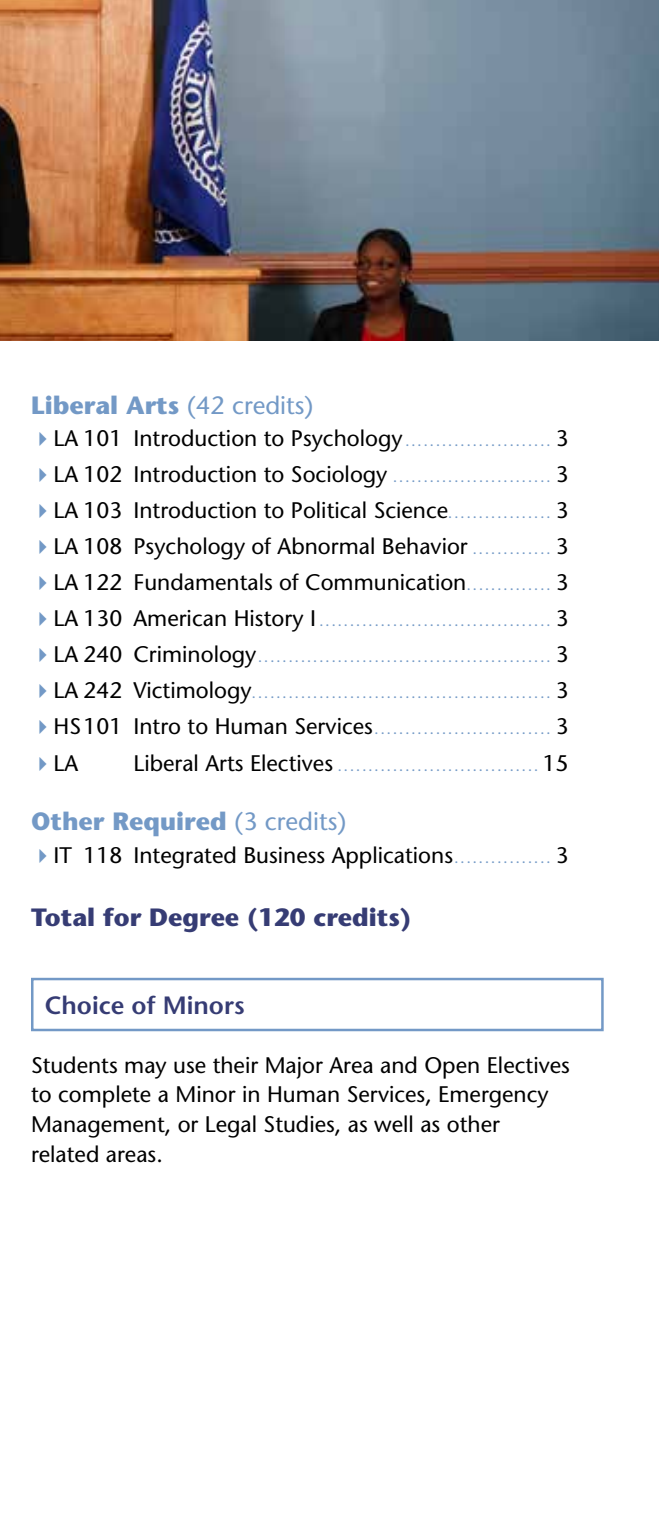
<style>
.page{position:relative;width:659px;height:1530px;background:#fff}
.page>*{position:absolute;margin:0;border:0;box-sizing:border-box;transform-origin:0 0}
.t1{font:700 25px "Stone Sans";color:#7399c6}
.t2{font:700 25px "Stone Sans";color:#363c74}
.t3{font:600 25px "Stone Sans";color:#363c74}
.t4{font:22.5px/30px "Stone Sans";color:#000}
.t5{font:15px "Stone Sans";color:#7399c6}
.s1{font-weight:400}
.s2{color:#7399c6}
.s3{font-size:15px;color:#7399c6}
.s4{font-size:22.5px;color:#000}
</style>
<div class="page">
<div style="left:31px;top:978px;width:573px;height:53px;border:2px solid #7399c6"></div>
<img style="left:0;top:0;width:659px;height:340px">
<p class="t1" style="left:31px;top:390px;width:284px">Liberal Arts <span class="s1">(42 credits)</span></p>
<p class="t4" style="left:31px;top:424px;width:539px"><span class="s2">✔</span>LA101 Introduction to Psychology<span class="s3">........................</span> 3</p>
<p class="t4" style="left:31px;top:460px;width:539px"><span class="s2">✔</span>LA102 Introduction to Sociology <span class="s3">..........................</span> 3</p>
<p class="t4" style="left:31px;top:496px;width:539px"><span class="s2">✔</span>LA 103 Introduction to Political Science<span class="s3">.................</span> 3</p>
<p class="t4" style="left:31px;top:531px;width:539px"><span class="s2">✔</span>LA 108 Psychology of Abnormal Behavior <span class="s3">.............</span> 3</p>
<p class="t4" style="left:31px;top:567px;width:539px"><span class="s2">✔</span>LA 122 Fundamentals of Communication<span class="s3">..............</span> 3</p>
<p class="t5" style="left:31px;top:611px;width:539px">✔<span class="s4">LA130 American History I</span>...................................... <span class="s4">3</span></p>
<p class="t5" style="left:31px;top:647px;width:539px">✔<span class="s4">LA240 Criminology</span>................................................ <span class="s4">3</span></p>
<p class="t5" style="left:31px;top:683px;width:539px">✔<span class="s4">LA242 Victimology</span>................................................. <span class="s4">3</span></p>
<p class="t5" style="left:31px;top:719px;width:539px">✔<span class="s4">HS101 Intro to Human Services</span>............................. <span class="s4">3</span></p>
<p class="t4" style="left:31px;top:748px;width:49px"><span class="s2">✔</span>LA</p>
<p class="t5" style="left:134px;top:756px;width:436px"><span class="s4">Liberal Arts Electives</span> ................................. <span class="s4">15</span></p>
<p class="t1" style="left:31px;top:807px;width:317px">Other Required <span class="s1">(3 credits)</span></p>
<p class="t4" style="left:31px;top:840px;width:539px"><span class="s2">✔</span>IT 118 Integrated Business Applications<span class="s3">................</span> 3</p>
<p class="t2" style="left:31px;top:903px;width:382px">Total for Degree (120 credits)</p>
<p class="t3" style="left:45px;top:990px;width:201px">Choice of Minors</p>
<p class="t4" style="left:31px;top:1050px;width:540px">Students may use their Major Area and Open Electives to complete a Minor in Human Services, Emergency Management, or Legal Studies, as well as other related areas.</p>
</div>
